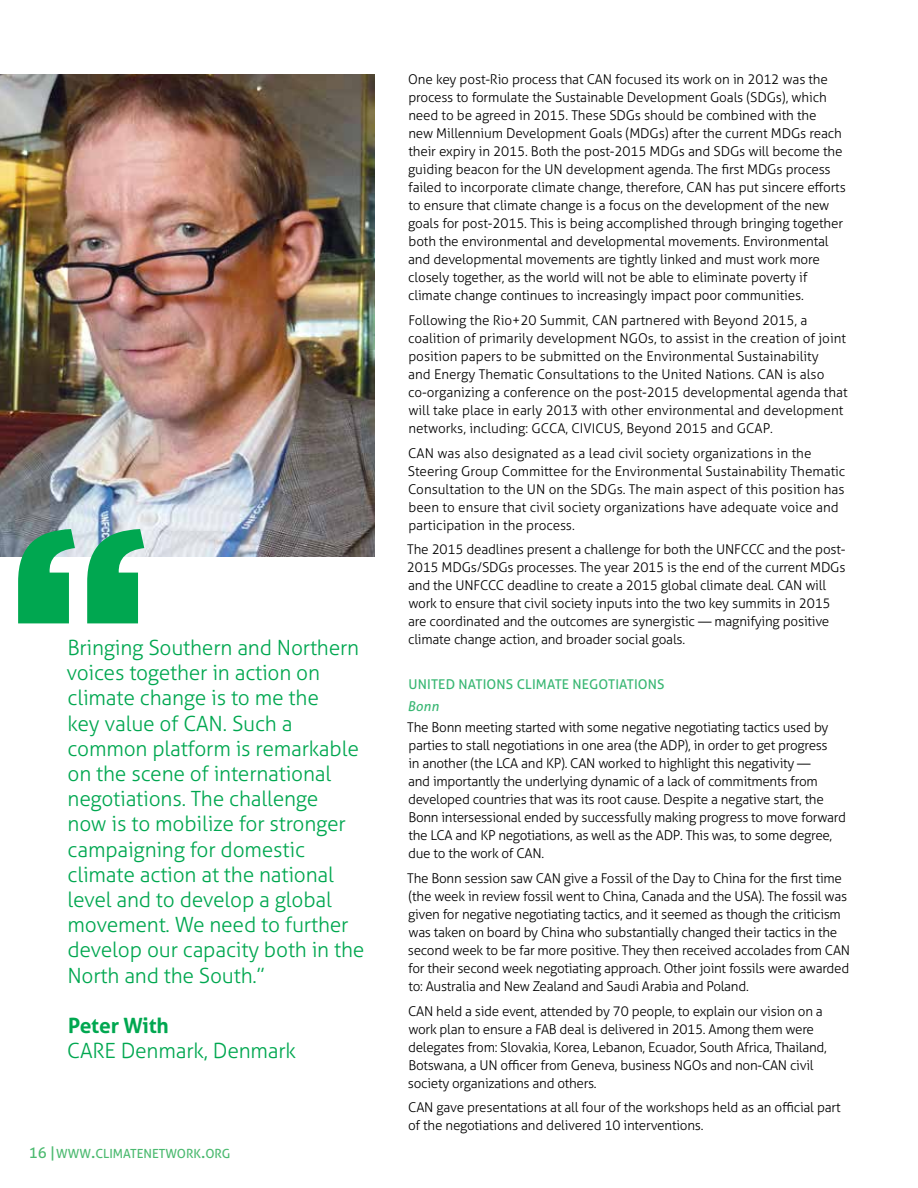
<style>
.page{position:relative;width:918px;height:1188px;background:#fff}
.page>*{position:absolute;margin:0;border:0;box-sizing:border-box;transform-origin:0 0}
.t1{font:300 21px/25.2px "Aller";letter-spacing:-.01em;color:#00a750}
.t2{font:700 21px "Aller";letter-spacing:-.01em;color:#00a750}
.t3{font:300 13.5px/18px "Aller";letter-spacing:-.015em;color:#000}
.t4{font:13.5px "Aller";letter-spacing:.01em;color:#39b773}
.t5{font:italic 13.5px "Aller";color:#39b773}
.t6{font:12.6px "Aller";color:#4cba70}
.s1{font-size:15px}
.s2{font-size:18px}
</style>
<div class="page">
<img style="left:0;top:74px;width:375px;height:482px">
<svg style="left:18px;top:529px;width:126px;height:94px"></svg>
<p class="t1" style="left:66px;top:635px;width:300px">Bringing Southern and Northern voices together in action on climate change is to me the<br>key value of CAN. Such a common platform is remarkable on the scene of international negotiations. The challenge<br>now is to mobilize for stronger campaigning for domestic climate action at the national level and to develop a global movement. We need to further develop our capacity both in the<br>North and the South.”</p>
<h1 class="t2" style="left:68px;top:1013px;width:102px">Peter With</h1>
<h1 class="t1" style="left:67px;top:1038px;width:230px">CARE Denmark, Denmark</h1>
<p class="t6" style="left:29px;top:1146px;width:203px"><span class="s1">16 |</span>WWW<span class="s2">.</span>CLIMATENETWORK<span class="s2">.</span>ORG</p>
<p class="t3" style="left:408px;top:70px;width:439px">One key post-Rio process that CAN focused its work on in 2012 was the process to formulate the Sustainable Development Goals (SDGs), which need to be agreed in 2015. These SDGs should be combined with the<br>new Millennium Development Goals (MDGs) after the current MDGs reach their expiry in 2015. Both the post-2015 MDGs and SDGs will become the guiding beacon for the UN development agenda. The first MDGs process failed to incorporate climate change, therefore, CAN has put sincere efforts to ensure that climate change is a focus on the development of the new goals for post-2015. This is being accomplished through bringing together both the environmental and developmental movements. Environmental and developmental movements are tightly linked and must work more closely together, as the world will not be able to eliminate poverty if climate change continues to increasingly impact poor communities.</p>
<p class="t3" style="left:408px;top:311px;width:441px">Following the Rio+20 Summit, CAN partnered with Beyond 2015, a coalition of primarily development NGOs, to assist in the creation of joint position papers to be submitted on the Environmental Sustainability<br>and Energy Thematic Consultations to the United Nations. CAN is also co-organizing a conference on the post-2015 developmental agenda that will take place in early 2013 with other environmental and development networks, including: GCCA, CIVICUS, Beyond 2015 and GCAP.</p>
<p class="t3" style="left:408px;top:444px;width:439px">CAN was also designated as a lead civil society organizations in the Steering Group Committee for the Environmental Sustainability Thematic Consultation to the UN on the SDGs. The main aspect of this position has been to ensure that civil society organizations have adequate voice and participation in the process.</p>
<p class="t3" style="left:407px;top:541px;width:440px">The 2015 deadlines present a challenge for both the UNFCCC and the post-2015 MDGs/SDGs processes. The year 2015 is the end of the current MDGs and the UNFCCC deadline to create a 2015 global climate deal. CAN will work to ensure that civil society inputs into the two key summits in 2015 are coordinated and the outcomes are synergistic — magnifying positive climate change action, and broader social goals.</p>
<p class="t4" style="left:409px;top:676px;width:256px">U NITED NATIONS CLIMATE N EGOTIATIONS</p>
<p class="t5" style="left:408px;top:698px;width:33px">Bonn</p>
<p class="t3" style="left:407px;top:719px;width:440px">The Bonn meeting started with some negative negotiating tactics used by parties to stall negotiations in one area (the ADP), in order to get progress<br>in another (the LCA and KP). CAN worked to highlight this negativity —<br>and importantly the underlying dynamic of a lack of commitments from developed countries that was its root cause. Despite a negative start, the Bonn intersessional ended by successfully making progress to move forward the LCA and KP negotiations, as well as the ADP. This was, to some degree, due to the work of CAN.</p>
<p class="t3" style="left:407px;top:869px;width:444px">The Bonn session saw CAN give a Fossil of the Day to China for the first time (the week in review fossil went to China, Canada and the USA). The fossil was given for negative negotiating tactics, and it seemed as though the criticism was taken on board by China who substantially changed their tactics in the second week to be far more positive. They then received accolades from CAN for their second week negotiating approach. Other joint fossils were awarded to: Australia and New Zealand and Saudi Arabia and Poland.</p>
<p class="t3" style="left:408px;top:1002px;width:421px">CAN held a side event, attended by 70 people, to explain our vision on a work plan to ensure a FAB deal is delivered in 2015. Among them were delegates from: Slovakia, Korea, Lebanon, Ecuador, South Africa, Thailand, Botswana, a UN officer from Geneva, business NGOs and non-CAN civil society organizations and others.</p>
<p class="t3" style="left:408px;top:1099px;width:434px">CAN gave presentations at all four of the workshops held as an official part of the negotiations and delivered 10 interventions.</p>
</div>
